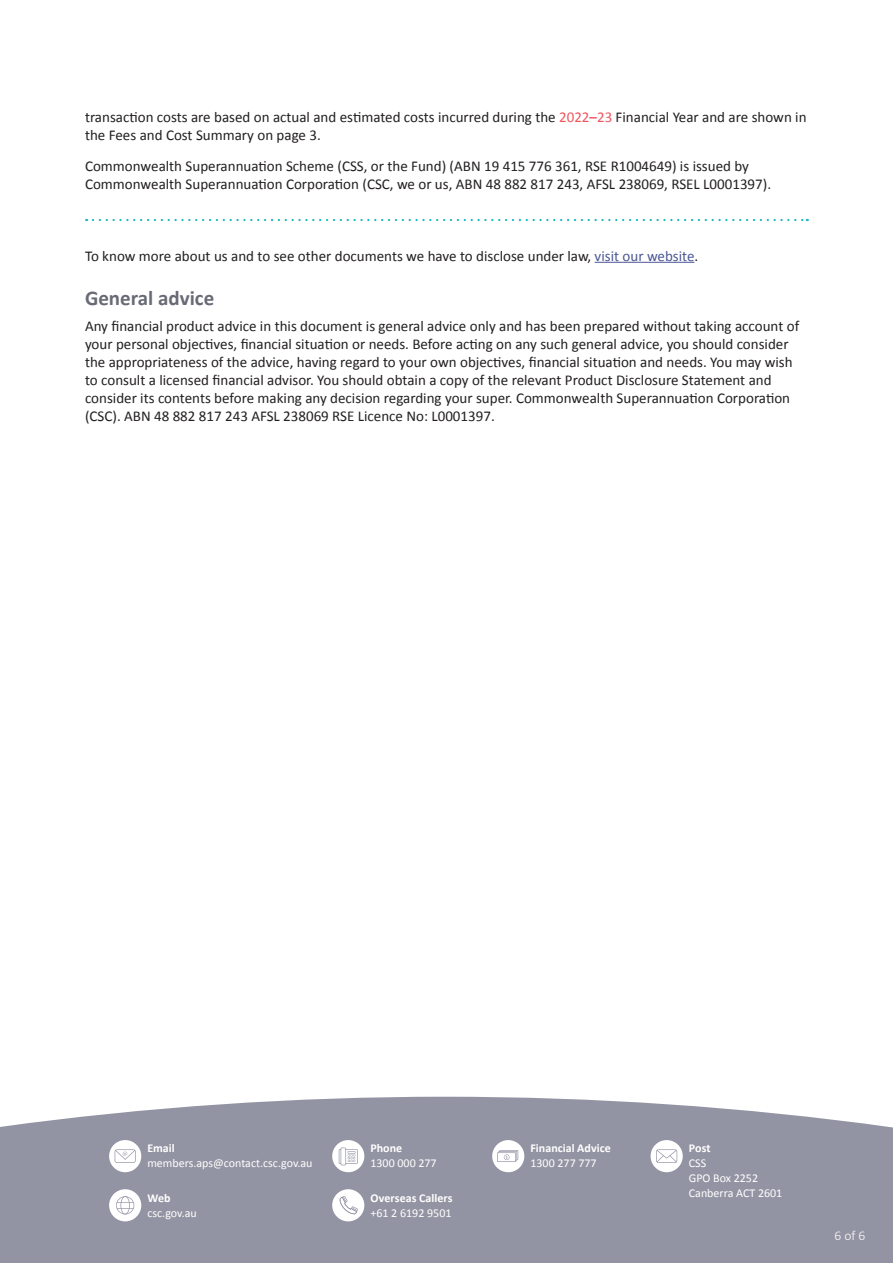
<style>
.page{position:relative;width:893px;height:1263px;background:#fff}
.page>*{position:absolute;margin:0;border:0;box-sizing:border-box;transform-origin:0 0}
.Heading_3{font:700 21px "Calibri";color:#686a75}
.t1{font:15px/18px "Calibri";color:#231f20}
.t2{font:300 13.5px "Calibri";color:#fff}
.t3{font:12px/15px "Calibri";color:#fff}
.t4{font:700 12px "Calibri";letter-spacing:.005em;color:#fff}
.s1{color:#f0565e}
.s2{font-weight:700;color:#f0565e}
.s3{color:#4c5794}
</style>
<div class="page">
<div style="left:0;top:1097px;width:893px;height:166px;background:#9394a3"></div>
<div style="left:109px;top:1140px;width:32px;height:32px;background:#fff;border-radius:50%"></div>
<svg style="left:115px;top:1149px;width:21px;height:14px"></svg>
<div style="left:332px;top:1140px;width:32px;height:32px;background:#fff;border-radius:50%"></div>
<svg style="left:339px;top:1147px;width:19px;height:18px"></svg>
<div style="left:492px;top:1140px;width:32px;height:32px;background:#fff;border-radius:50%"></div>
<svg style="left:497px;top:1150px;width:21px;height:12px"></svg>
<div style="left:651px;top:1140px;width:32px;height:32px;background:#fff;border-radius:50%"></div>
<svg style="left:656px;top:1149px;width:21px;height:14px"></svg>
<div style="left:109px;top:1189px;width:32px;height:32px;background:#fff;border-radius:50%"></div>
<svg style="left:116px;top:1196px;width:18px;height:18px"></svg>
<div style="left:332px;top:1189px;width:32px;height:32px;background:#fff;border-radius:50%"></div>
<svg style="left:340px;top:1196px;width:18px;height:18px"></svg>
<hr style="left:595px;top:262px;width:99px;height:1px;background:#4c5794">
<svg style="left:93px;top:219px;width:715px;height:2px"></svg>
<p class="t1" style="left:85px;top:108px;width:723px">transaction costs are based on actual and estimated costs incurred during the <span class="s1">2022</span><span class="s2">–</span><span class="s1">23</span> Financial Year and are shown in the Fees and Cost Summary on page 3.</p>
<p class="t1" style="left:85px;top:157px;width:688px">Commonwealth Superannuation Scheme (CSS, or the Fund) (ABN 19 415 776 361, RSE R1004649) is issued by<br>Commonwealth Superannuation Corporation (CSC, we or us, ABN 48 882 817 243, AFSL 238069, RSEL L0001397).</p>
<p class="t1" style="left:85px;top:247px;width:615px">To know more about us and to see other documents we have to disclose under law, <span class="s3">visit our website</span>.</p>
<p class="Heading_3" style="left:85px;top:285px;width:131px">General advice</p>
<p class="t1" style="left:85px;top:317px;width:716px">Any financial product advice in this document is general advice only and has been prepared without taking account of your personal objectives, financial situation or needs. Before acting on any such general advice, you should consider the appropriateness of the advice, having regard to your own objectives, financial situation and needs. You may wish to consult a licensed financial advisor. You should obtain a copy of the relevant Product Disclosure Statement and consider its contents before making any decision regarding your super. Commonwealth Superannuation Corporation (CSC). ABN 48 882 817 243 AFSL 238069 RSE Licence No: L0001397.</p>
<p class="t4" style="left:147px;top:1141px;width:29px">Email</p>
<p class="t3" style="left:147px;top:1156px;width:167px">members.aps@contact.csc.gov.au</p>
<p class="t4" style="left:147px;top:1190px;width:25px">Web</p>
<p class="t3" style="left:147px;top:1205px;width:51px">csc.gov.au</p>
<p class="t4" style="left:370px;top:1141px;width:33px">Phone</p>
<p class="t3" style="left:370px;top:1156px;width:68px">1300 000 277</p>
<p class="t4" style="left:370px;top:1190px;width:84px">Overseas Callers</p>
<p class="t3" style="left:370px;top:1205px;width:83px">+61 2 6192 9501</p>
<p class="t4" style="left:530px;top:1141px;width:82px">Financial Advice</p>
<p class="t3" style="left:530px;top:1156px;width:68px">1300 277 777</p>
<p class="t4" style="left:689px;top:1141px;width:23px">Post</p>
<p class="t3" style="left:689px;top:1156px;width:71px">CSS<br>GPO Box 2252</p>
<p class="t3" style="left:689px;top:1186px;width:95px">Canberra ACT 2601</p>
<p class="t2" style="left:834px;top:1227px;width:32px">6 of 6</p>
</div>
